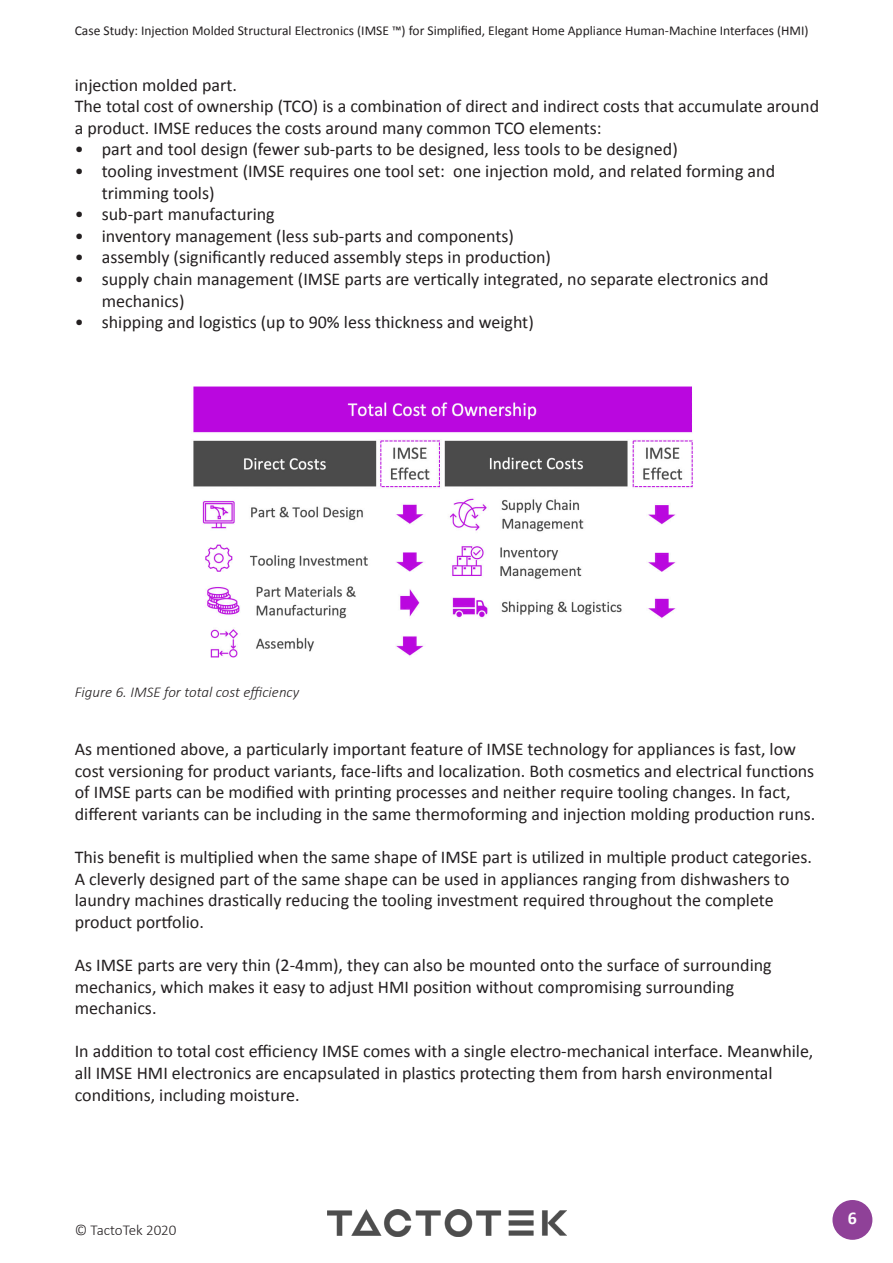
<style>
.page{position:relative;width:893px;height:1263px;background:#fff}
.page>*{position:absolute;margin:0;border:0;box-sizing:border-box;transform-origin:0 0}
.t1{font:18px/21.6px "Calibri";color:#231f20}
.t2{font:700 18px "Calibri";color:#fff}
.t3{font:italic 300 15px "Calibri";color:#231f20}
.t4{font:300 15px "Calibri";color:#231f20}
.t5{font:13.5px "Calibri";color:#231f20}
</style>
<div class="page">
<img style="left:327px;top:1209px;width:240px;height:28px">
<div style="left:832px;top:1200px;width:40px;height:40px;background:#8f4198;border-radius:50%"></div>
<img style="left:193px;top:386px;width:500px;height:272px">
<p class="t5" style="left:75px;top:21px;width:735px">Case Study: Injection Molded Structural Electronics (IMSE ™) for Simplified, Elegant Home Appliance Human-Machine Interfaces (HMI)</p>
<p class="t1" style="left:75px;top:73px;width:164px">injection molded part.</p>
<p class="t1" style="left:75px;top:95px;width:746px">The total cost of ownership (TCO) is a combination of direct and indirect costs that accumulate around a product. IMSE reduces the costs around many common TCO elements:</p>
<p class="t1" style="left:75px;top:138px;width:604px">• part and tool design (fewer sub-parts to be designed, less tools to be designed)</p>
<p class="t1" style="left:102px;top:160px;width:675px;text-indent:-27px">• tooling investment (IMSE requires one tool set: one injection mold, and related forming and trimming tools)</p>
<p class="t1" style="left:75px;top:203px;width:202px">• sub-part manufacturing</p>
<p class="t1" style="left:75px;top:224px;width:441px">• inventory management (less sub-parts and components)</p>
<p class="t1" style="left:75px;top:246px;width:478px">• assembly (significantly reduced assembly steps in production)</p>
<p class="t1" style="left:102px;top:268px;width:668px;text-indent:-27px">• supply chain management (IMSE parts are vertically integrated, no separate electronics and mechanics)</p>
<p class="t1" style="left:75px;top:311px;width:460px">• shipping and logistics (up to 90% less thickness and weight)</p>
<p class="t3" style="left:75px;top:683px;width:226px">Figure 6. IMSE for total cost efficiency</p>
<p class="t1" style="left:75px;top:738px;width:742px">As mentioned above, a particularly important feature of IMSE technology for appliances is fast, low cost versioning for product variants, face-lifts and localization. Both cosmetics and electrical functions of IMSE parts can be modified with printing processes and neither require tooling changes. In fact, different variants can be including in the same thermoforming and injection molding production runs.</p>
<p class="t1" style="left:75px;top:846px;width:739px">This benefit is multiplied when the same shape of IMSE part is utilized in multiple product categories.<br>A cleverly designed part of the same shape can be used in appliances ranging from dishwashers to laundry machines drastically reducing the tooling investment required throughout the complete product portfolio.</p>
<p class="t1" style="left:75px;top:954px;width:698px">As IMSE parts are very thin (2-4mm), they can also be mounted onto the surface of surrounding mechanics, which makes it easy to adjust HMI position without compromising surrounding mechanics.</p>
<p class="t1" style="left:75px;top:1040px;width:740px">In addition to total cost efficiency IMSE comes with a single electro-mechanical interface. Meanwhile, all IMSE HMI electronics are encapsulated in plastics protecting them from harsh environmental conditions, including moisture.</p>
<p class="t4" style="left:75px;top:1221px;width:103px">© TactoTek 2020</p>
<p class="t2" style="left:848px;top:1205px;width:11px">6</p>
</div>
